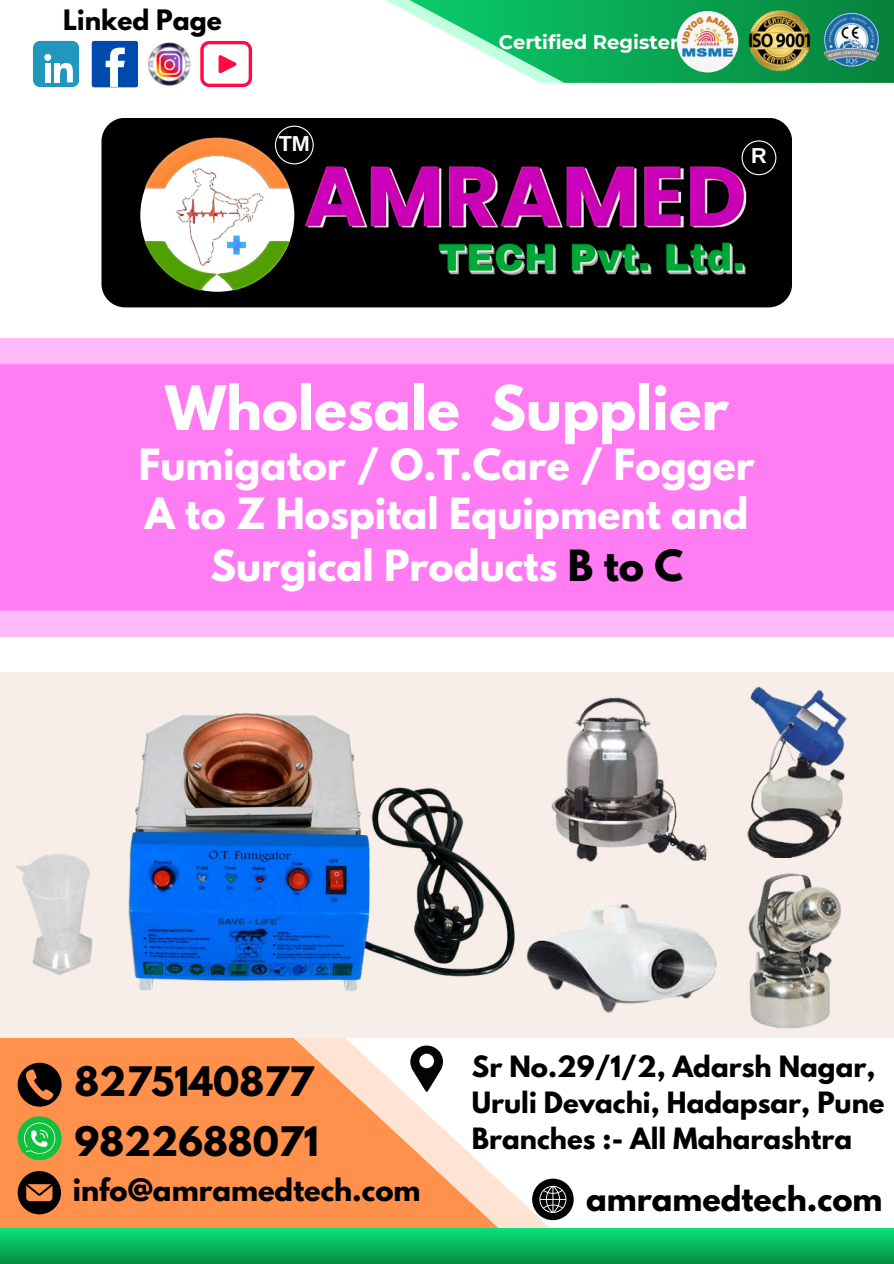
<style>
.page{position:relative;width:894px;height:1264px;background:#fff}
.page>*{position:absolute;margin:0;border:0;box-sizing:border-box;transform-origin:0 0}
.t1{font:700 54.45px "League Spartan";color:#fff}
.t2{font:700 38.1px/52.2px "League Spartan";color:#fff;text-align:center}
.t3{font:700 36px/59.1px "League Spartan";color:#000}
.t4{font:700 30.3px "League Spartan";color:#000}
.t5{font:700 27.45px "League Spartan";color:#000}
.t6{font:700 25.95px/36.2px "League Spartan";color:#000}
.t7{font:700 24.9px "League Spartan";color:#000}
.t8{font:700 21.6px "Arimo";color:#fff}
.t9{font:700 19.5px "Montserrat";color:#fff}
.s1{color:#000}
</style>
<div class="page">
<svg style="left:0;top:1037px;width:536px;height:191px;fill:#ff914d"></svg>
<div style="left:0;top:672px;width:893px;height:365px;background:#f7eee9"></div>
<svg style="left:0;top:1228px;width:893px;height:35px;background:#09b75d"></svg>
<svg style="left:409px;top:0;width:484px;height:83px;background:#38b875"></svg>
<div style="left:33px;top:41px;width:46px;height:46px;background:#2197bd;border-radius:7px"></div>
<svg style="left:44px;top:54px;width:7px;height:7px"></svg>
<div style="left:45px;top:63px;width:6px;height:19px;background:#fff"></div>
<div style="left:54px;top:63px;width:6px;height:19px;background:#fff"></div>
<svg style="left:60px;top:63px;width:13px;height:19px"></svg>
<div style="left:92px;top:41px;width:46px;height:46px;background:#004aad;border-radius:2px"></div>
<svg style="left:106px;top:48px;width:19px;height:39px"></svg>
<img style="left:148px;top:42px;width:43px;height:44px">
<svg style="left:200px;top:41px;width:52px;height:46px"></svg>
<svg style="left:410px;top:1045px;width:33px;height:47px"></svg>
<img style="left:676px;top:11px;width:62px;height:61px;border-radius:50%">
<img style="left:748px;top:10px;width:62px;height:62px;border-radius:50%">
<img style="left:820px;top:9px;width:62px;height:62px;border-radius:50%">
<svg style="left:18px;top:1062px;width:44px;height:44px;background:#5e351c"></svg>
<svg style="left:18px;top:1116px;width:44px;height:44px;background:#5cbb54"></svg>
<svg style="left:532px;top:1178px;width:41px;height:42px"></svg>
<svg style="left:18px;top:1170px;width:43px;height:44px;background:#6b3c20"></svg>
<div style="left:0;top:338px;width:893px;height:299px;background:#ffbaf8"></div>
<div style="left:0;top:364px;width:893px;height:246px;background:#ff7cf2"></div>
<div style="left:101px;top:118px;width:691px;height:189px;background:#000;border-radius:24px"></div>
<img style="left:438px;top:242px;width:308px;height:34px">
<img style="left:305px;top:166px;width:442px;height:62px">
<img style="left:123px;top:125px;width:170px;height:183px">
<svg style="left:227px;top:235px;width:19px;height:19px"></svg>
<svg style="left:741px;top:140px;width:35px;height:35px"></svg>
<svg style="left:275px;top:126px;width:38px;height:38px"></svg>
<img style="left:16px;top:713px;width:493px;height:278px">
<img style="left:509px;top:861px;width:225px;height:210px">
<img style="left:551px;top:697px;width:156px;height:164px">
<img style="left:716px;top:873px;width:125px;height:159px">
<img style="left:702px;top:686px;width:145px;height:172px">
<p class="t7" style="left:63px;top:0;width:160px">Linked Page</p>
<p class="t8" style="left:278px;top:128px;width:33px">TM</p>
<p class="t9" style="left:498px;top:28px;width:181px">Certified Register</p>
<p class="t8" style="left:751px;top:141px;width:17px">R</p>
<h1 class="t1" style="left:165px;top:365px;width:565px">Wholesale Supplier</h1>
<h2 class="t2" style="left:139px;top:438px;width:617px">Fumigator / O.T.Care / Fogger</h2>
<h2 class="t2" style="left:145px;top:487px;width:605px">A to Z Hospital Equipment and<br>Surgical Products <span class="s1">B to C</span></h2>
<h3 class="t3" style="left:75px;top:1051px;width:245px">8275140877<br>9822688071</h3>
<p class="t5" style="left:73px;top:1168px;width:349px">info@amramedtech.com</p>
<p class="t6" style="left:472px;top:1047px;width:414px">Sr No.29/1/2, Adarsh Nagar,<br>Uruli Devachi, Hadapsar, Pune<br>Branches :- All Maharashtra</p>
<p class="t4" style="left:586px;top:1175px;width:298px">amramedtech.com</p>
</div>
